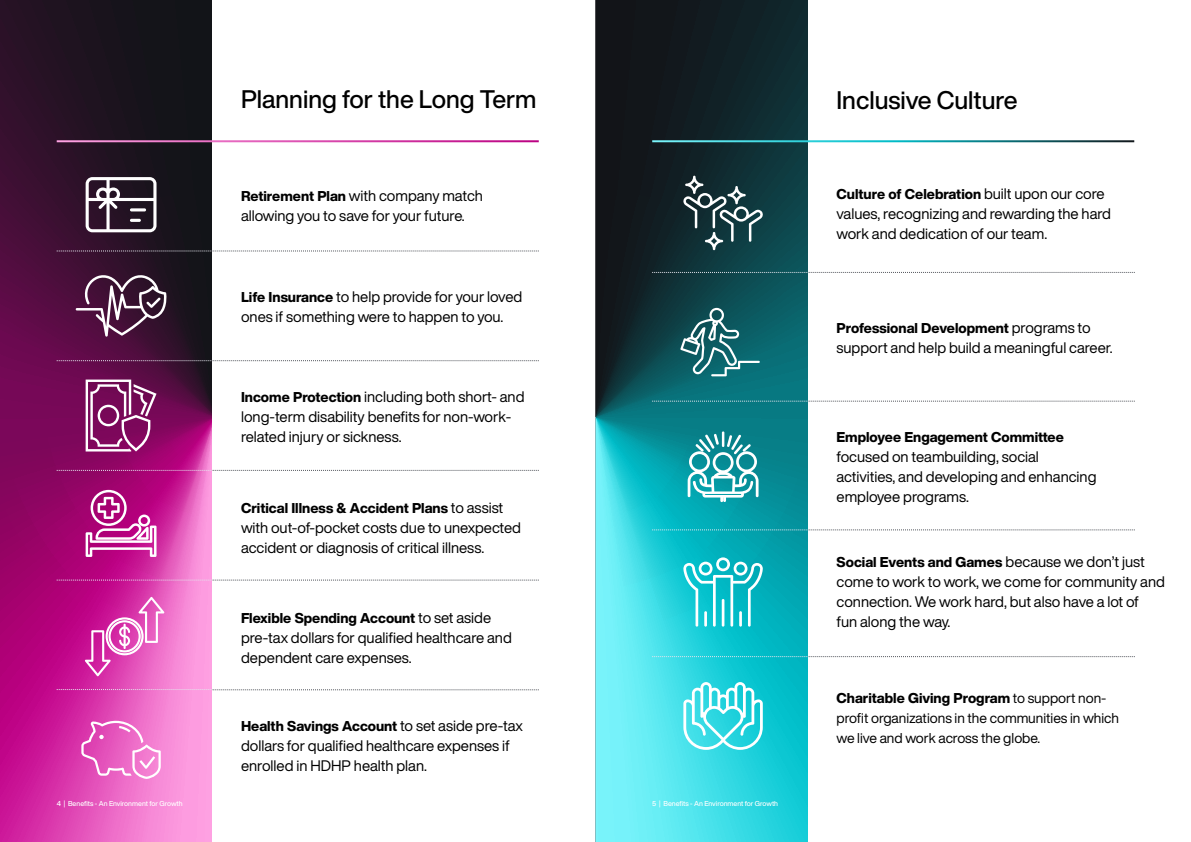
<style>
.page{position:relative;width:1191px;height:842px;background:#fff}
.page>*{position:absolute;margin:0;border:0;box-sizing:border-box;transform-origin:0 0}
.t1{font:500 25px "Helvetica Now Display";color:#000}
.t2{font:15px/20px "Helvetica Now Display";color:#000}
.t3{font:800 14px "Helvetica Now Display";color:#000}
.t4{font:14px/20px "Helvetica Now Display";color:#000}
.t5{font:500 7px "Helvetica Now Display";color:#fff}
.s1{font-weight:800;font-size:14px}
.s2{font-weight:400;font-size:15px}
.s3{font-weight:800}
</style>
<div class="page">
<svg style="left:0;top:0;width:213px;height:842px;background:#76225f"></svg>
<svg style="left:595px;top:0;width:213px;height:842px;background:#207c83"></svg>
<svg style="left:86px;top:177px;width:70px;height:55px"></svg>
<hr style="left:57px;top:140px;width:482px;height:2px;background:#fff">
<hr style="left:652px;top:140px;width:482px;height:2px;background:#fff">
<svg style="left:57px;top:251px;width:482px;height:1px"></svg>
<svg style="left:57px;top:360px;width:482px;height:1px"></svg>
<svg style="left:57px;top:470px;width:482px;height:1px"></svg>
<svg style="left:57px;top:580px;width:482px;height:1px"></svg>
<svg style="left:57px;top:689px;width:482px;height:2px"></svg>
<svg style="left:652px;top:272px;width:482px;height:1px"></svg>
<svg style="left:652px;top:401px;width:482px;height:1px"></svg>
<svg style="left:652px;top:530px;width:482px;height:1px"></svg>
<svg style="left:652px;top:656px;width:482px;height:1px"></svg>
<svg style="left:76px;top:274px;width:91px;height:63px;background:#623d5a"></svg>
<svg style="left:86px;top:380px;width:70px;height:71px"></svg>
<svg style="left:77px;top:483px;width:87px;height:75px;background:#c13b97"></svg>
<svg style="left:75px;top:591px;width:98px;height:87px;background:#dc4fb3"></svg>
<svg style="left:64px;top:709px;width:113px;height:72px;background:#e96ac5"></svg>
<svg style="left:674px;top:169px;width:97px;height:83px;background:#2d4a4f"></svg>
<svg style="left:670px;top:301px;width:98px;height:77px;background:#296d74"></svg>
<svg style="left:673px;top:551px;width:98px;height:77px;background:#32c6d0"></svg>
<svg style="left:673px;top:676px;width:98px;height:75px"></svg>
<svg style="left:687px;top:431px;width:71px;height:71px"></svg>
<h1 class="t1" style="left:241px;top:81px;width:297px">Planning for the Long Term</h1>
<p class="t2" style="left:241px;top:186px;width:243px"><span class="s1">Retirement Plan</span> with company match allowing you to save for your future.</p>
<p class="t2" style="left:241px;top:287px;width:283px"><span class="s1">Life Insurance</span> to help provide for your loved ones if something were to happen to you.</p>
<p class="t2" style="left:241px;top:387px;width:285px"><span class="s1">Income Protection</span> including both short- and long-term disability benefits for non-work&shy;related injury or sickness.</p>
<p class="t3" style="left:241px;top:498px;width:264px">Critical Illness &amp; Accident Plans <span class="s2">to assist</span></p>
<p class="t2" style="left:241px;top:517px;width:281px">with out-of-pocket costs due to unexpected accident or diagnosis of critical illness.</p>
<p class="t3" style="left:241px;top:608px;width:252px">Flexible Spending Account <span class="s2">to set aside</span></p>
<p class="t2" style="left:241px;top:628px;width:272px">pre-tax dollars for qualified healthcare and dependent care expenses.</p>
<p class="t3" style="left:241px;top:716px;width:283px">Health Savings Account <span class="s2">to set aside pre-tax</span></p>
<p class="t2" style="left:241px;top:736px;width:270px">dollars for qualified healthcare expenses if enrolled in HDHP health plan.</p>
<p class="t5" style="left:57px;top:798px;width:127px">4 | Benefits - An Environment for Growth</p>
<p class="t5" style="left:652px;top:798px;width:127px">5 | Benefits - An Environment for Growth</p>
<h1 class="t1" style="left:836px;top:82px;width:183px">Inclusive Culture</h1>
<p class="t3" style="left:836px;top:185px;width:269px">Culture of Celebration <span class="s2">built upon our core</span></p>
<p class="t2" style="left:836px;top:204px;width:276px">values, recognizing and rewarding the hard work and dedication of our team.</p>
<p class="t3" style="left:836px;top:318px;width:256px">Professional Development <span class="s2">programs to</span></p>
<p class="t2" style="left:836px;top:338px;width:278px">support and help build a meaningful career.</p>
<p class="t3" style="left:836px;top:427px;width:229px">Employee Engagement Committee</p>
<p class="t2" style="left:836px;top:446px;width:261px">focused on teambuilding, social activities, and developing and enhancing employee programs.</p>
<p class="t3" style="left:836px;top:552px;width:310px">Social Events and Games <span class="s2">because we don’t just</span></p>
<p class="t2" style="left:836px;top:571px;width:330px">come to work to work, we come for community and connection. We work hard, but also have a lot of<br>fun along the way.</p>
<p class="t4" style="left:836px;top:688px;width:284px"><span class="s3">Charitable Giving Program</span> to support non&shy;profit organizations in the communities in which we live and work across the globe.</p>
</div>
